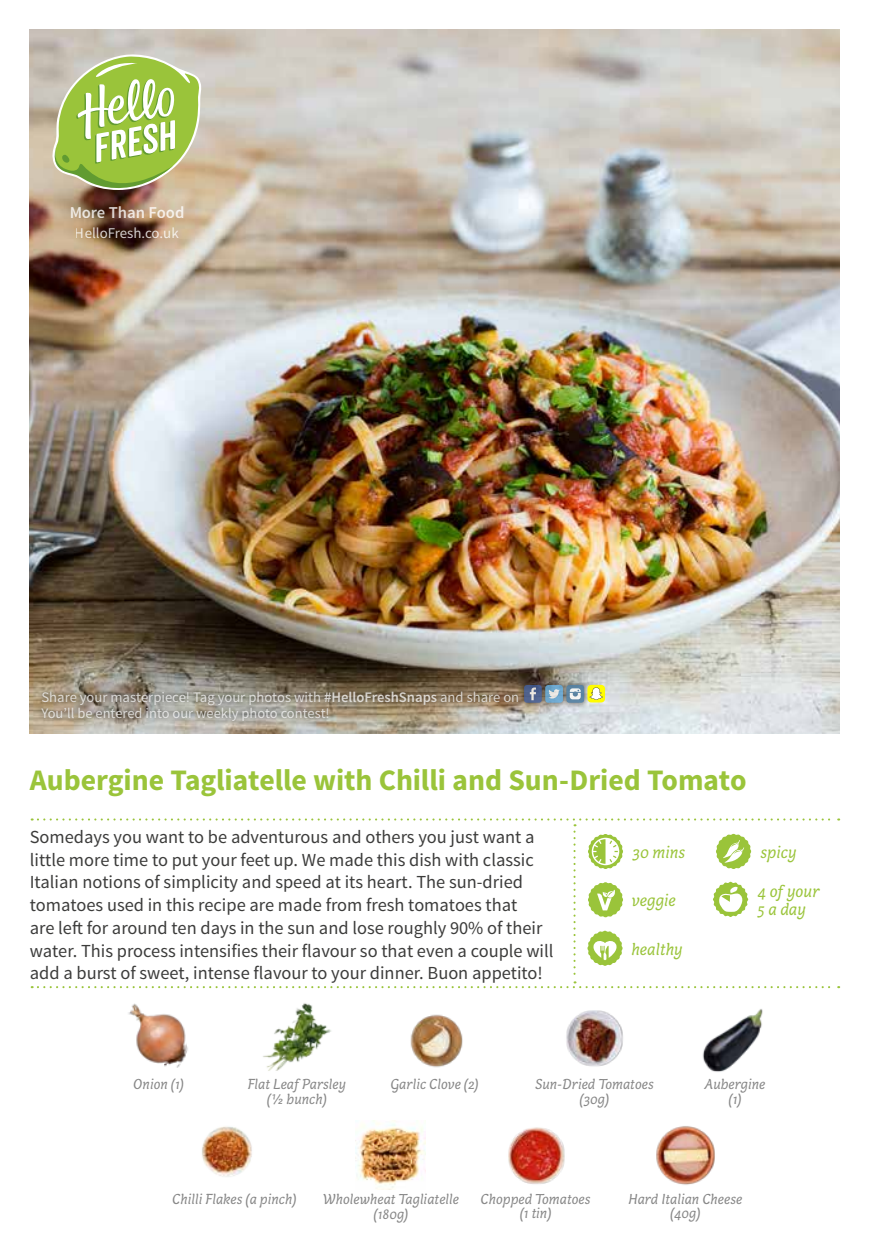
<style>
.page{position:relative;width:869px;height:1241px;background:#fff}
.page>*{position:absolute;margin:0;border:0;box-sizing:border-box;transform-origin:0 0}
.t1{font:700 29.75px "Source Sans Pro";letter-spacing:-.005em;color:#9ac43a}
.t2{font:18.38px/22.8px "Source Sans Pro";color:#3c3c3b}
.t3{font:italic 17.5px/18.4px "Capucine Basic";color:#9ac43a}
.t4{font:600 16.62px "Source Sans Pro";color:#fff}
.t5{font:italic 14.88px/14.5px "Capucine Basic";color:#878787;text-align:center}
.t6{font:14.88px "Source Sans Pro";color:#fff}
.t7{font:14.53px/16.4px "Source Sans Pro";color:#ededed}
.s1{font-weight:600}
</style>
<div class="page">
<img style="left:30px;top:30px;width:808px;height:703px">
<div style="left:37px;top:679px;width:552px;height:47px;background:#000;opacity:.75"></div>
<svg style="left:524px;top:685px;width:17px;height:17px"></svg>
<svg style="left:529px;top:687px;width:6px;height:13px"></svg>
<svg style="left:566px;top:685px;width:18px;height:17px"></svg>
<svg style="left:569px;top:688px;width:11px;height:11px"></svg>
<svg style="left:545px;top:685px;width:17px;height:17px"></svg>
<svg style="left:548px;top:689px;width:11px;height:9px"></svg>
<svg style="left:587px;top:684px;width:17px;height:18px"></svg>
<img style="left:410px;top:1014px;width:53px;height:54px">
<img style="left:566px;top:1010px;width:57px;height:57px">
<img style="left:263px;top:1003px;width:68px;height:68px">
<img style="left:702px;top:1009px;width:61px;height:63px">
<img style="left:202px;top:1126px;width:50px;height:51px">
<img style="left:355px;top:1120px;width:70px;height:69px">
<img style="left:508px;top:1127px;width:57px;height:57px">
<img style="left:656px;top:1126px;width:59px;height:59px">
<img style="left:128px;top:1003px;width:60px;height:65px">
<svg style="left:48px;top:54px;width:153px;height:147px;background:#b2c377"></svg>
<svg style="left:32px;top:818px;width:806px;height:170px"></svg>
<p class="t4" style="left:69px;top:201px;width:116px">More Than Food</p>
<p class="t6" style="left:75px;top:224px;width:105px">HelloFresh.co.uk</p>
<p class="t7" style="left:41px;top:688px;width:479px">Share your masterpiece! Tag your photos with <span class="s1">#HelloFreshSnaps</span> and share on<br>You’ll be entered into our weekly photo contest!</p>
<h1 class="t1" style="left:30px;top:761px;width:718px">Aubergine Tagliatelle with Chilli and Sun-Dried Tomato</h1>
<p class="t2" style="left:30px;top:825px;width:525px">Somedays you want to be adventurous and others you just want a little more time to put your feet up. We made this dish with classic Italian notions of simplicity and speed at its heart. The sun-dried tomatoes used in this recipe are made from fresh tomatoes that<br>are left for around ten days in the sun and lose roughly 90% of their water. This process intensifies their flavour so that even a couple will add a burst of sweet, intense flavour to your dinner. Buon appetito!</p>
<p class="t3" style="left:632px;top:843px;width:55px">30 mins</p>
<p class="t3" style="left:631px;top:892px;width:46px">veggie</p>
<p class="t3" style="left:631px;top:940px;width:53px">healthy</p>
<p class="t3" style="left:760px;top:843px;width:38px">spicy</p>
<p class="t3" style="left:757px;top:882px;width:64px">4 of your<br>5 a day</p>
<p class="t5" style="left:133px;top:1077px;width:52px">Onion (1)</p>
<p class="t5" style="left:390px;top:1077px;width:90px">Garlic Clove (2)</p>
<p class="t5" style="left:534px;top:1077px;width:120px">Sun-Dried Tomatoes (30g)</p>
<p class="t5" style="left:248px;top:1077px;width:100px">Flat Leaf Parsley (1/2 bunch)</p>
<p class="t5" style="left:704px;top:1077px;width:62px">Aubergine (1)</p>
<p class="t5" style="left:172px;top:1192px;width:126px">Chilli Flakes (a pinch)</p>
<p class="t5" style="left:323px;top:1192px;width:138px">Wholewheat Tagliatelle (180g)</p>
<p class="t5" style="left:480px;top:1192px;width:112px">Chopped Tomatoes (1 tin)</p>
<p class="t5" style="left:628px;top:1192px;width:115px">Hard Italian Cheese (40g)</p>
</div>
